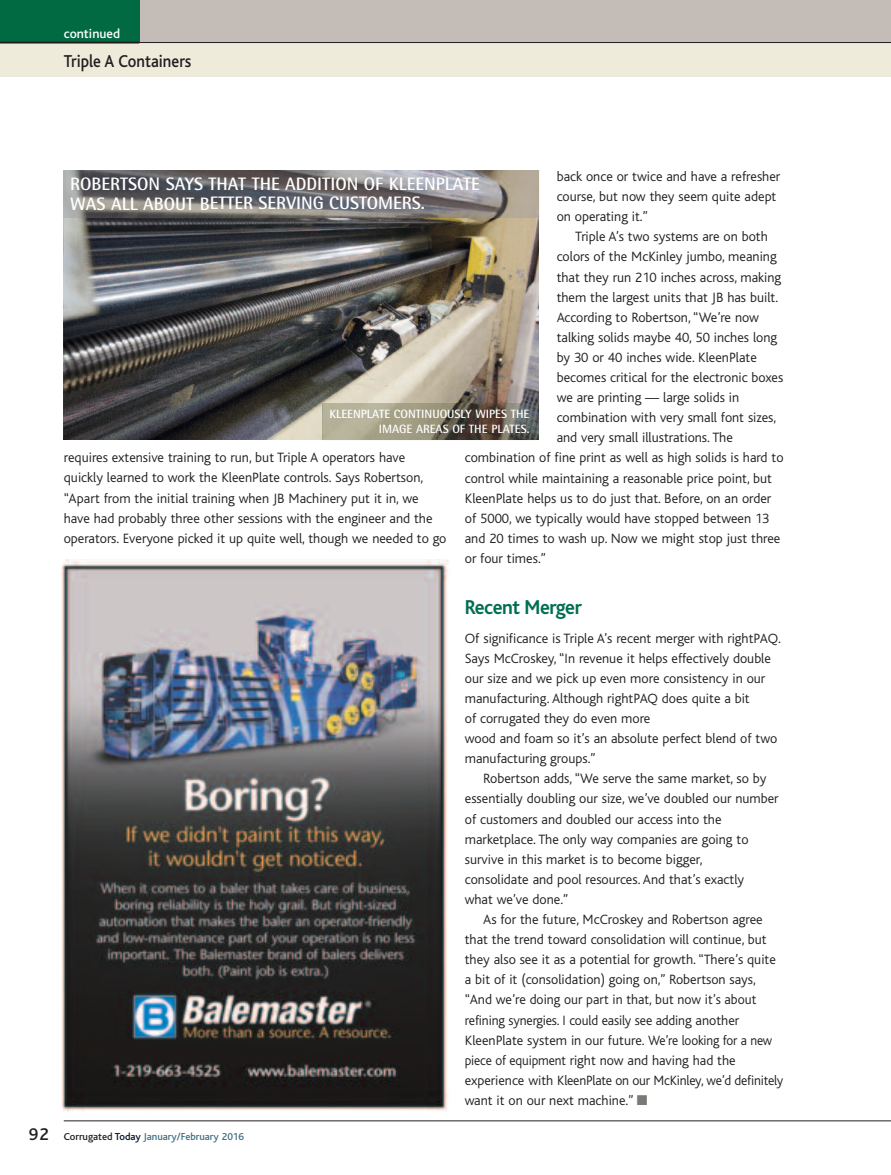
<style>
.page{position:relative;width:891px;height:1175px;background:#fff}
.page>*{position:absolute;margin:0;border:0;box-sizing:border-box;transform-origin:0 0}
.t1{font:700 21px "Bliss";letter-spacing:-.02em;color:#006e53;scale:.95 1}
.t2{font:700 18px/19.5px "Rotis Semi Sans";color:#fff}
.t3{font:500 18px "Bliss";color:#231f20;scale:.9 1}
.t4{font:300 14.1px/20.1px "Bliss";color:#231f20}
.t5{font:500 13.5px "Bliss";color:#fff}
.t6{font:700 12px/15px "Rotis Semi Sans";color:#fff;text-align:right}
.t7{font:500 10.5px "Bliss";color:#416f82}
.s1{color:#777a75}
.s2{font-size:17.85px;color:#231f20}
.s3{color:#231f20}
.s4{color:#001123}
</style>
<div class="page">
<img style="left:61px;top:559px;width:388px;height:553px">
<div style="left:0;top:0;width:891px;height:77px;background:#efebdb"></div>
<div style="left:0;top:0;width:891px;height:43px;background:#c4bdb7"></div>
<div style="left:0;top:0;width:139px;height:43px;background:#026a43"></div>
<hr style="left:0;top:42px;width:891px;height:1px;background:#231f20">
<hr style="left:64px;top:1120px;width:827px;height:1px;background:#231f20">
<img style="left:64px;top:217px;width:475px;height:223px">
<img style="left:64px;top:170px;width:475px;height:47px">
<img style="left:323px;top:403px;width:216px;height:37px">
<p class="t5" style="left:64px;top:29px;width:58px">continued</p>
<p class="t3" style="left:64px;top:55px;width:143px">Triple A Containers</p>
<p class="t4" style="left:557px;top:168px;width:225px">back once or twice and have a refresher course, but now they seem quite adept on operating it.”</p>
<p class="t4" style="left:575px;top:228px;width:194px">Triple A’s two systems are on both</p>
<p class="t4" style="left:557px;top:248px;width:222px">colors of the McKinley jumbo, meaning</p>
<p class="t4" style="left:557px;top:268px;width:226px">that they run 210 inches across, making</p>
<p class="t4" style="left:557px;top:288px;width:223px">them the largest units that JB has built.</p>
<p class="t4" style="left:557px;top:308px;width:204px">According to Robertson, “We’re now</p>
<p class="t4" style="left:557px;top:328px;width:222px">talking solids maybe 40, 50 inches long</p>
<p class="t4" style="left:557px;top:348px;width:202px">by 30 or 40 inches wide. KleenPlate</p>
<p class="t4" style="left:557px;top:369px;width:228px">becomes critical for the electronic boxes</p>
<p class="t4" style="left:557px;top:389px;width:184px">we are printing — large solids in</p>
<p class="t4" style="left:557px;top:409px;width:221px">combination with very small font sizes,</p>
<p class="t4" style="left:557px;top:429px;width:178px">and very small illustrations. The</p>
<p class="t4" style="left:465px;top:449px;width:320px">combination of fine print as well as high solids is hard to</p>
<p class="t4" style="left:465px;top:469px;width:309px">control while maintaining a reasonable price point, but</p>
<p class="t4" style="left:465px;top:489px;width:308px">KleenPlate helps us to do just that. Before, on an order</p>
<p class="t4" style="left:465px;top:509px;width:306px">of 5000, we typically would have stopped between 13</p>
<p class="t4" style="left:465px;top:529px;width:317px">and 20 times to wash up. Now we might stop just three</p>
<p class="t4" style="left:465px;top:549px;width:83px">or four times.”</p>
<h1 class="t1" style="left:465px;top:600px;width:125px">Recent Merger</h1>
<p class="t4" style="left:465px;top:629px;width:318px">Of significance is Triple A’s recent merger with rightPAQ.<br>Says McCroskey, “In revenue it helps effectively double our size and we pick up even more consistency in our manufacturing. Although rightPAQ does quite a bit<br>of corrugated they do even more<br>wood and foam so it’s an absolute perfect blend of two manufacturing groups.”</p>
<p class="t4" style="left:465px;top:770px;width:315px;text-indent:18px">Robertson adds, “We serve the same market, so by essentially doubling our size, we’ve doubled our number of customers and doubled our access into the marketplace. The only way companies are going to survive in this market is to become bigger,<br>consolidate and pool resources. And that’s exactly<br>what we’ve done.”</p>
<p class="t4" style="left:465px;top:910px;width:320px;text-indent:18px">As for the future, McCroskey and Robertson agree that the trend toward consolidation will continue, but they also see it as a potential for growth. “There’s quite a bit of it (consolidation) going on,” Robertson says, “And we’re doing our part in that, but now it’s about refining synergies. I could easily see adding another KleenPlate system in our future. We’re looking for a new piece of equipment right now and having had the experience with KleenPlate on our McKinley, we’d definitely want it on our next machine.” <span class="s1">■</span></p>
<p class="t2" style="left:70px;top:176px;width:411px">ROBERTSON SAYS THAT THE ADDITION OF KLEENPLATE<br>WAS ALL ABOUT BETTER SERVING CUSTOMERS.</p>
<p class="t6" style="left:330px;top:407px;width:201px">KLEENPLATE CONTINUOUSLY WIPES THE<br>IMAGE AREAS OF THE PLATES.</p>
<p class="t4" style="left:64px;top:449px;width:384px">requires extensive training to run, but Triple A operators have quickly learned to work the KleenPlate controls. Says Robertson, “Apart from the initial training when JB Machinery put it in, we have had probably three other sessions with the engineer and the operators. Everyone picked it up quite well, though we needed to go</p>
<p class="t7" style="left:29px;top:1132px;width:217px"><span class="s2">92</span> <span class="s3">Corrugated</span> <span class="s4">Today</span> January/February 2016</p>
</div>
